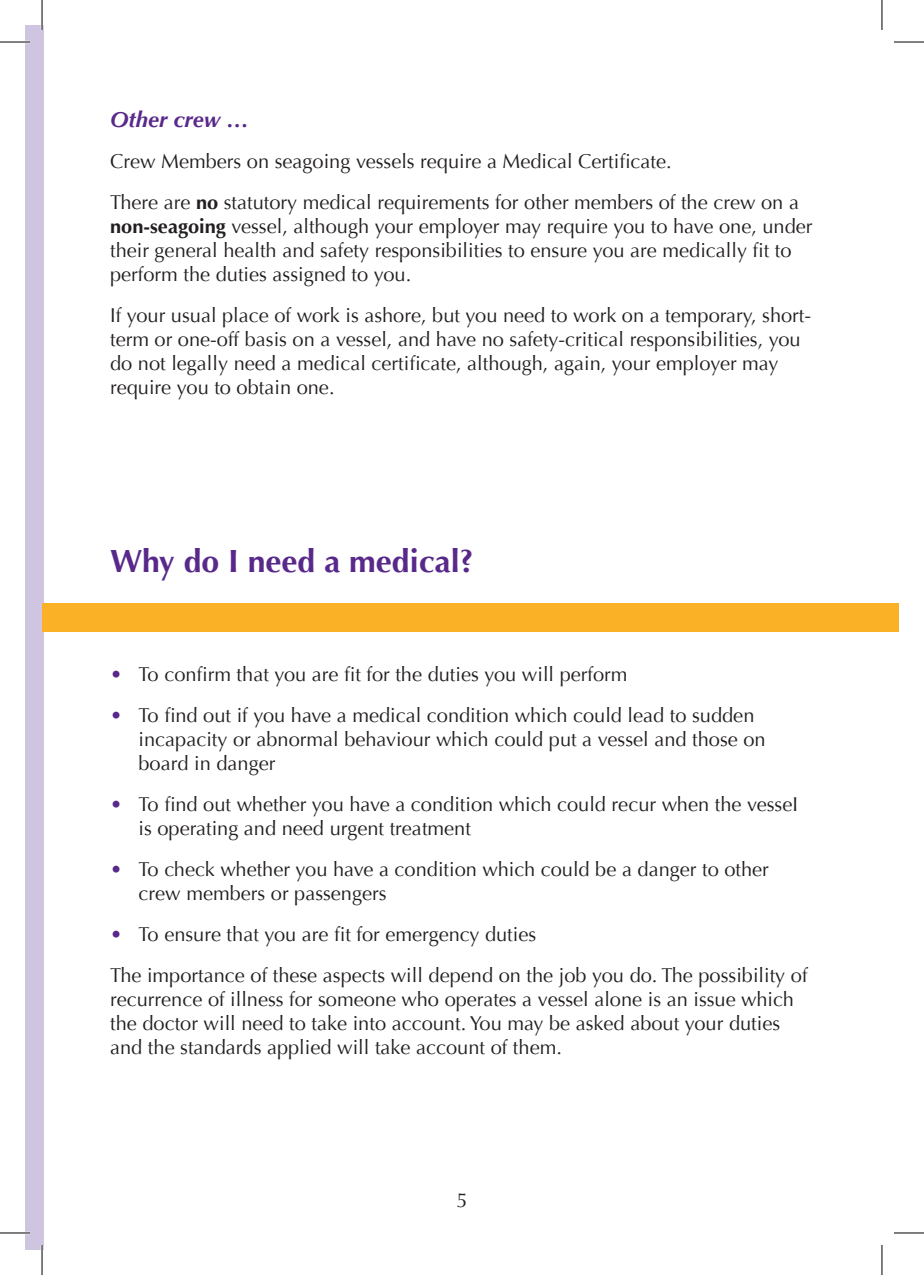
<style>
.page{position:relative;width:924px;height:1275px;background:#fff}
.page>*{position:absolute;margin:0;border:0;box-sizing:border-box;transform-origin:0 0}
.t1{font:700 32px "Optima";color:#58298a}
.t2{font:italic 700 22px "Optima";color:#58298a}
.t3{font:20px/24px "Optima";color:#231f20}
.s1{font-weight:700}
.s2{color:#58298a}
</style>
<div class="page">
<div style="left:25px;top:25px;width:18px;height:1225px;background:#cfc5e0"></div>
<div style="left:42px;top:603px;width:856px;height:29px;background:#fbb126"></div>
<hr style="left:0;top:41px;width:30px;height:2px;background:#fff">
<hr style="left:0;top:1231px;width:30px;height:3px;background:#fff">
<hr style="left:41px;top:0;width:2px;height:30px;background:#fff">
<hr style="left:41px;top:1245px;width:2px;height:30px;background:#fff">
<hr style="left:0;top:42px;width:30px;height:1px;background:#000">
<hr style="left:893px;top:42px;width:30px;height:1px;background:#000">
<hr style="left:0;top:1232px;width:30px;height:1px;background:#000">
<hr style="left:893px;top:1232px;width:30px;height:1px;background:#000">
<hr style="left:42px;top:0;width:1px;height:30px;background:#000">
<hr style="left:42px;top:1245px;width:1px;height:30px;background:#000">
<hr style="left:881px;top:0;width:1px;height:30px;background:#000">
<hr style="left:881px;top:1245px;width:1px;height:30px;background:#000">
<h4 class="t2" style="left:110px;top:106px;width:140px">Other crew …</h4>
<p class="t3" style="left:110px;top:149px;width:563px">Crew Members on seagoing vessels require a Medical Certificate.</p>
<p class="t3" style="left:110px;top:190px;width:703px">There are <span class="s1">no</span> statutory medical requirements for other members of the crew on a <span class="s1">non-seagoing</span> vessel, although your employer may require you to have one, under</p>
<p class="t3" style="left:110px;top:238px;width:682px">their general health and safety responsibilities to ensure you are medically fit to perform the duties assigned to you.</p>
<p class="t3" style="left:110px;top:303px;width:702px">If your usual place of work is ashore, but you need to work on a temporary, short&shy;term or one-off basis on a vessel, and have no safety-critical responsibilities, you</p>
<p class="t3" style="left:110px;top:351px;width:669px">do not legally need a medical certificate, although, again, your employer may require you to obtain one.</p>
<h2 class="t1" style="left:110px;top:543px;width:365px">Why do I need a medical?</h2>
<p class="t3" style="left:110px;top:663px;width:518px"><span class="s2">•</span> To confirm that you are fit for the duties you will perform</p>
<p class="t3" style="left:110px;top:704px;width:645px"><span class="s2">•</span> To find out if you have a medical condition which could lead to sudden</p>
<p class="t3" style="left:138px;top:728px;width:628px">incapacity or abnormal behaviour which could put a vessel and those on board in danger</p>
<p class="t3" style="left:110px;top:793px;width:689px"><span class="s2">•</span> To find out whether you have a condition which could recur when the vesseI</p>
<p class="t3" style="left:138px;top:817px;width:334px">is operating and need urgent treatment</p>
<p class="t3" style="left:138px;top:858px;width:631px;text-indent:-28px"><span class="s2">•</span> To check whether you have a condition which could be a danger to other crew members or passengers</p>
<p class="t3" style="left:110px;top:923px;width:427px"><span class="s2">•</span> To ensure that you are fit for emergency duties</p>
<p class="t3" style="left:110px;top:964px;width:698px">The importance of these aspects will depend on the job you do. The possibility of</p>
<p class="t3" style="left:110px;top:988px;width:685px">recurrence of illness for someone who operates a vessel alone is an issue which</p>
<p class="t3" style="left:110px;top:1012px;width:671px">the doctor will need to take into account. You may be asked about your duties and the standards applied will take account of them.</p>
<p class="t3" style="left:456px;top:1188px;width:13px">5</p>
</div>
